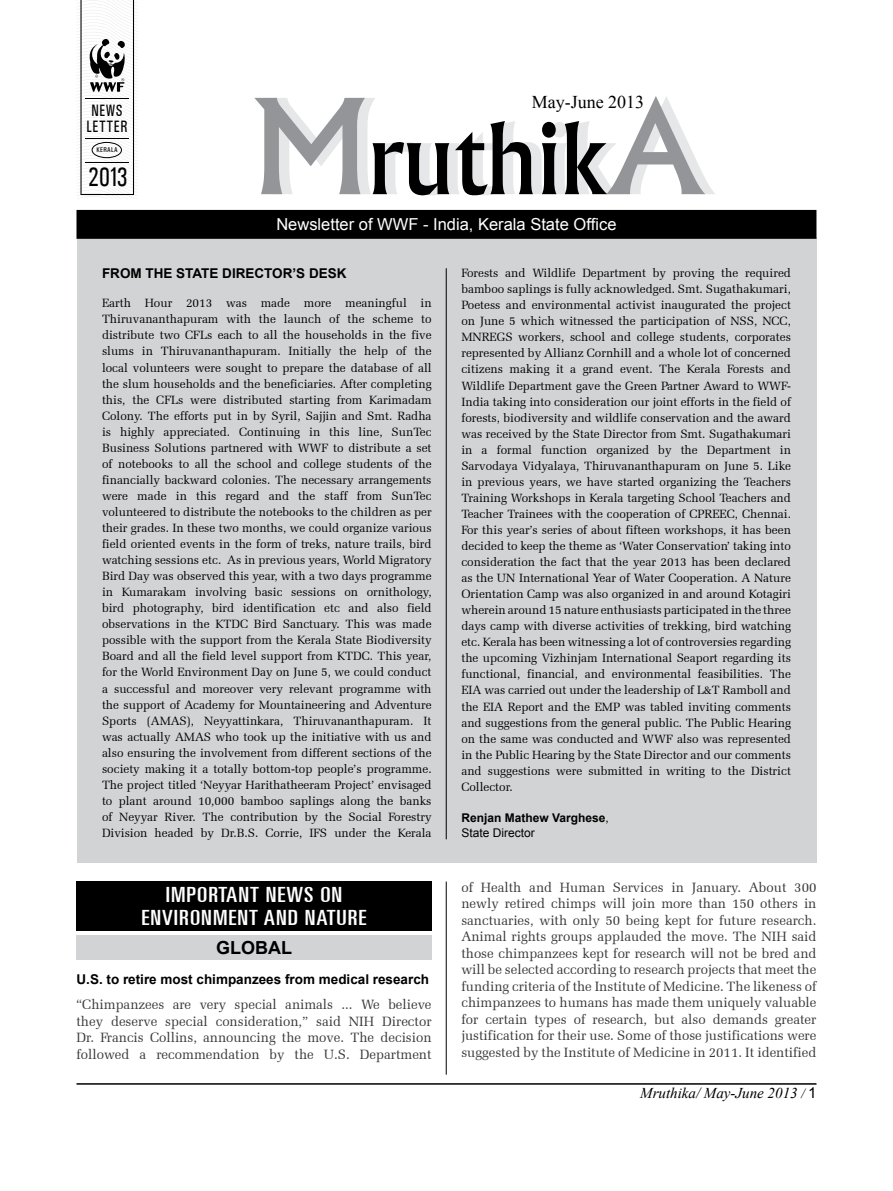
<style>
.page{position:relative;width:893px;height:1191px;background:#fff}
.page>*{position:absolute;margin:0;border:0;box-sizing:border-box;transform-origin:0 0}
.t1{font:500 condensed 27px "Univers";color:#010101;scale:.86 1}
.t2{font:ultra-condensed 21px/22.2px "Univers LT";letter-spacing:.04em;color:#fff;text-align:center;scale:1.2 1}
.t3{font:18px "Times New Roman";color:#000}
.t4{font:700 18px "Arial";color:#000}
.t5{font:16.5px "Arial";color:#fff}
.t6{font:500 condensed 16.5px/16.5px "Univers";letter-spacing:.04em;color:#010101;text-align:center;scale:.84 1}
.t7{font:italic 15px "Times New Roman";color:#000}
.t8{font:13.5px/16.5px "Zapf Elliptical 711 BT";color:#393736;text-align:justify}
.t9{font:700 13.5px "Arial";color:#000}
.t10{font:12px/16px "Zapf Elliptical 711 BT";color:#000;text-align:justify}
.t11{font:700 12px/14.4px "Arial";color:#000}
.t12{font:500 condensed 6.9px "Univers";letter-spacing:.05em;color:#010101}
.s1{font-family:"Zapf Elliptical 711 BT";font-weight:400}
.s2{font-weight:400}
.s3{font-size:13.5px}
.s4{font-family:"Arial";font-style:normal}
</style>
<div class="page">
<hr style="left:76px;top:1083px;width:740px;height:1px;background:#000">
<div style="left:76px;top:237px;width:740px;height:625px;background:#d1d3d4"></div>
<hr style="left:446px;top:268px;width:1px;height:571px;background:#000">
<svg style="left:254px;top:96px;width:451px;height:98px"></svg>
<svg style="left:373px;top:121px;width:234px;height:74px"></svg>
<div style="left:77px;top:211px;width:739px;height:27px;background:#000"></div>
<div style="left:76px;top:210px;width:740px;height:29px;border:2px solid #000"></div>
<hr style="left:446px;top:881px;width:1px;height:193px;background:#000">
<svg style="left:77px;top:0;width:61px;height:199px"></svg>
<div style="left:92px;top:142px;width:30px;height:16px;border:1px solid #010101;border-radius:50%"></div>
<div style="left:77px;top:935px;width:355px;height:25px;background:#d1d3d4"></div>
<div style="left:76px;top:881px;width:356px;height:49px;background:#000"></div>
<h3 class="t6" style="left:86px;top:102px;width:50px">NEWS<br>LETTER</h3>
<p class="t12" style="left:96px;top:146px;width:23px">KERALA</p>
<h1 class="t1" style="left:88px;top:161px;width:47px">2013</h1>
<h3 class="t3" style="left:532px;top:90px;width:114px">May-June 2013</h3>
<h3 class="t5" style="left:276px;top:213px;width:342px">Newsletter of WWF - India, Kerala State Office</h3>
<p class="t9" style="left:102px;top:265px;width:246px">FROM THE STATE DIRECTOR’S DESK</p>
<p class="t10" style="left:102px;top:295px;width:331px">Earth Hour 2013 was made more meaningful in Thiruvananthapuram with the launch of the scheme to distribute two CFLs each to all the households in the five slums in Thiruvananthapuram. Initially the help of the local volunteers were sought to prepare the database of all the slum households and the beneficiaries. After completing this, the CFLs were distributed starting from Karimadam Colony. The efforts put in by Syril, Sajjin and Smt. Radha is highly appreciated. Continuing in this line, SunTec Business Solutions partnered with WWF to distribute a set of notebooks to all the school and college students of the financially backward colonies. The necessary arrangements were made in this regard and the staff from SunTec volunteered to distribute the notebooks to the children as per their grades. In these two months, we could organize various field oriented events in the form of treks, nature trails, bird watching sessions etc. As in previous years, World Migratory Bird Day was observed this year, with a two days programme in Kumarakam involving basic sessions on ornithology, bird photography, bird identification etc and also field observations in the KTDC Bird Sanctuary. This was made possible with the support from the Kerala State Biodiversity Board and all the field level support from KTDC. This year, for the World Environment Day on June 5, we could conduct a successful and moreover very relevant programme with the support of Academy for Mountaineering and Adventure Sports (AMAS), Neyyattinkara, Thiruvananthapuram. It was actually AMAS who took up the initiative with us and also ensuring the involvement from different sections of the society making it a totally bottom-top people’s programme.<br>The project titled ‘Neyyar Harithatheeram Project’ envisaged to plant around 10,000 bamboo saplings along the banks of Neyyar River. The contribution by the Social Forestry Division headed by Dr.B.S. Corrie, IFS under the Kerala</p>
<p class="t10" style="left:461px;top:265px;width:331px">Forests and Wildlife Department by proving the required bamboo saplings is fully acknowledged. Smt. Sugathakumari, Poetess and environmental activist inaugurated the project on June 5 which witnessed the participation of NSS, NCC, MNREGS workers, school and college students, corporates represented by Allianz Cornhill and a whole lot of concerned citizens making it a grand event. The Kerala Forests and Wildlife Department gave the Green Partner Award to WWF-India taking into consideration our joint efforts in the field of forests, biodiversity and wildlife conservation and the award was received by the State Director from Smt. Sugathakumari in a formal function organized by the Department in Sarvodaya Vidyalaya, Thiruvananthapuram on June 5. Like in previous years, we have started organizing the Teachers Training Workshops in Kerala targeting School Teachers and Teacher Trainees with the cooperation of CPREEC, Chennai.<br>For this year’s series of about fifteen workshops, it has been decided to keep the theme as ‘Water Conservation’ taking into consideration the fact that the year 2013 has been declared as the UN International Year of Water Cooperation. A Nature Orientation Camp was also organized in and around Kotagiri wherein around 15 nature enthusiasts participated in the three days camp with diverse activities of trekking, bird watching etc. Kerala has been witnessing a lot of controversies regarding the upcoming Vizhinjam International Seaport regarding its functional, financial, and environmental feasibilities. The EIA was carried out under the leadership of L&amp;T Ramboll and the EIA Report and the EMP was tabled inviting comments and suggestions from the general public. The Public Hearing on the same was conducted and WWF also was represented in the Public Hearing by the State Director and our comments and suggestions were submitted in writing to the District Collector.</p>
<p class="t11" style="left:461px;top:811px;width:149px">Renjan Mathew Varghese<span class="s1">,<br></span><span class="s2">State Director</span></p>
<h2 class="t2" style="left:142px;top:883px;width:189px">IMPORTANT NEWS ON<br>ENVIRONMENT AND NATURE</h2>
<h3 class="t4" style="left:216px;top:936px;width:77px">GLOBAL</h3>
<p class="t9" style="left:76px;top:970px;width:354px">U.S. to retire most chimpanzees from medical research</p>
<p class="t8" style="left:76px;top:996px;width:357px">“Chimpanzees are very special animals ... We believe they deserve special consideration,” said NIH Director Dr. Francis Collins, announcing the move. The decision followed a recommendation by the U.S. Department</p>
<p class="t8" style="left:461px;top:879px;width:357px">of Health and Human Services in January. About 300 newly retired chimps will join more than 150 others in sanctuaries, with only 50 being kept for future research.<br>Animal rights groups applauded the move. The NIH said those chimpanzees kept for research will not be bred and will be selected according to research projects that meet the funding criteria of the Institute of Medicine. The likeness of chimpanzees to humans has made them uniquely valuable for certain types of research, but also demands greater justification for their use. Some of those justifications were suggested by the Institute of Medicine in 2011. It identified</p>
<p class="t7" style="left:640px;top:1083px;width:178px">Mruthika/ May-June 2013 <span class="s3">/</span> <span class="s4">1</span></p>
</div>
